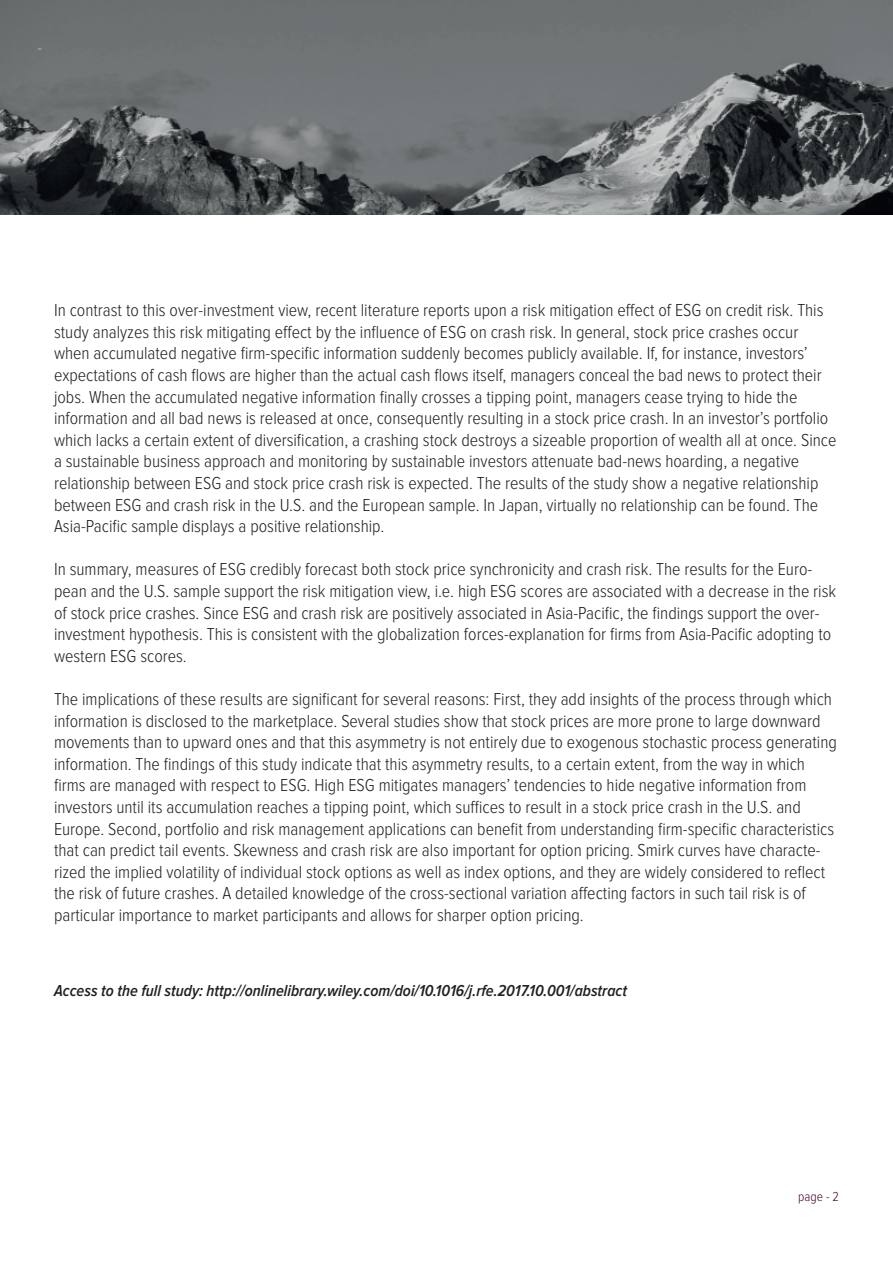
<style>
.page{position:relative;width:893px;height:1263px;background:#fff}
.page>*{position:absolute;margin:0;border:0;box-sizing:border-box;transform-origin:0 0}
.t1{font:300 18px/21.6px "Proxima Nova Cond";color:#231f20}
.t2{font:italic 600 16.5px "Proxima Nova Cond";color:#231f20}
.t3{font:300 13.5px "Proxima Nova Cond";color:#47042f}
</style>
<div class="page">
<img style="left:0;top:0;width:893px;height:215px">
<p class="t1" style="left:54px;top:300px;width:784px">In contrast to this over-investment view, recent literature reports upon a risk mitigation effect of ESG on credit risk. This study analyzes this risk mitigating effect by the influence of ESG on crash risk. In general, stock price crashes occur when accumulated negative firm-specific information suddenly becomes publicly available. If, for instance, investors’ expectations of cash flows are higher than the actual cash flows itself, managers conceal the bad news to protect their jobs. When the accumulated negative information finally crosses a tipping point, managers cease trying to hide the information and all bad news is released at once, consequently resulting in a stock price crash. In an investor’s portfolio which lacks a certain extent of diversification, a crashing stock destroys a sizeable proportion of wealth all at once. Since a sustainable business approach and monitoring by sustainable investors attenuate bad-news hoarding, a negative relationship between ESG and stock price crash risk is expected. The results of the study show a negative relationship between ESG and crash risk in the U.S. and the European sample. In Japan, virtually no relationship can be found. The Asia-Pacific sample displays a positive relationship.</p>
<p class="t1" style="left:54px;top:559px;width:784px">In summary, measures of ESG credibly forecast both stock price synchronicity and crash risk. The results for the Euro&shy;pean and the U.S. sample support the risk mitigation view, i.e. high ESG scores are associated with a decrease in the risk of stock price crashes. Since ESG and crash risk are positively associated in Asia-Pacific, the findings support the over&shy;investment hypothesis. This is consistent with the globalization forces-explanation for firms from Asia-Pacific adopting to western ESG scores.</p>
<p class="t1" style="left:54px;top:689px;width:784px">The implications of these results are significant for several reasons: First, they add insights of the process through which information is disclosed to the marketplace. Several studies show that stock prices are more prone to large downward movements than to upward ones and that this asymmetry is not entirely due to exogenous stochastic process generating information. The findings of this study indicate that this asymmetry results, to a certain extent, from the way in which firms are managed with respect to ESG. High ESG mitigates managers’ tendencies to hide negative information from investors until its accumulation reaches a tipping point, which suffices to result in a stock price crash in the U.S. and Europe. Second, portfolio and risk management applications can benefit from understanding firm-specific characteristics that can predict tail events. Skewness and crash risk are also important for option pricing. Smirk curves have characte&shy;rized the implied volatility of individual stock options as well as index options, and they are widely considered to reflect the risk of future crashes. A detailed knowledge of the cross-sectional variation affecting factors in such tail risk is of particular importance to market participants and allows for sharper option pricing.</p>
<p class="t2" style="left:54px;top:983px;width:575px">Access to the full study: http://onlinelibrary.wiley.com/doi/10.1016/j.rfe.2017.10.001/abstract</p>
<p class="t3" style="left:798px;top:1191px;width:42px">page - 2</p>
</div>
